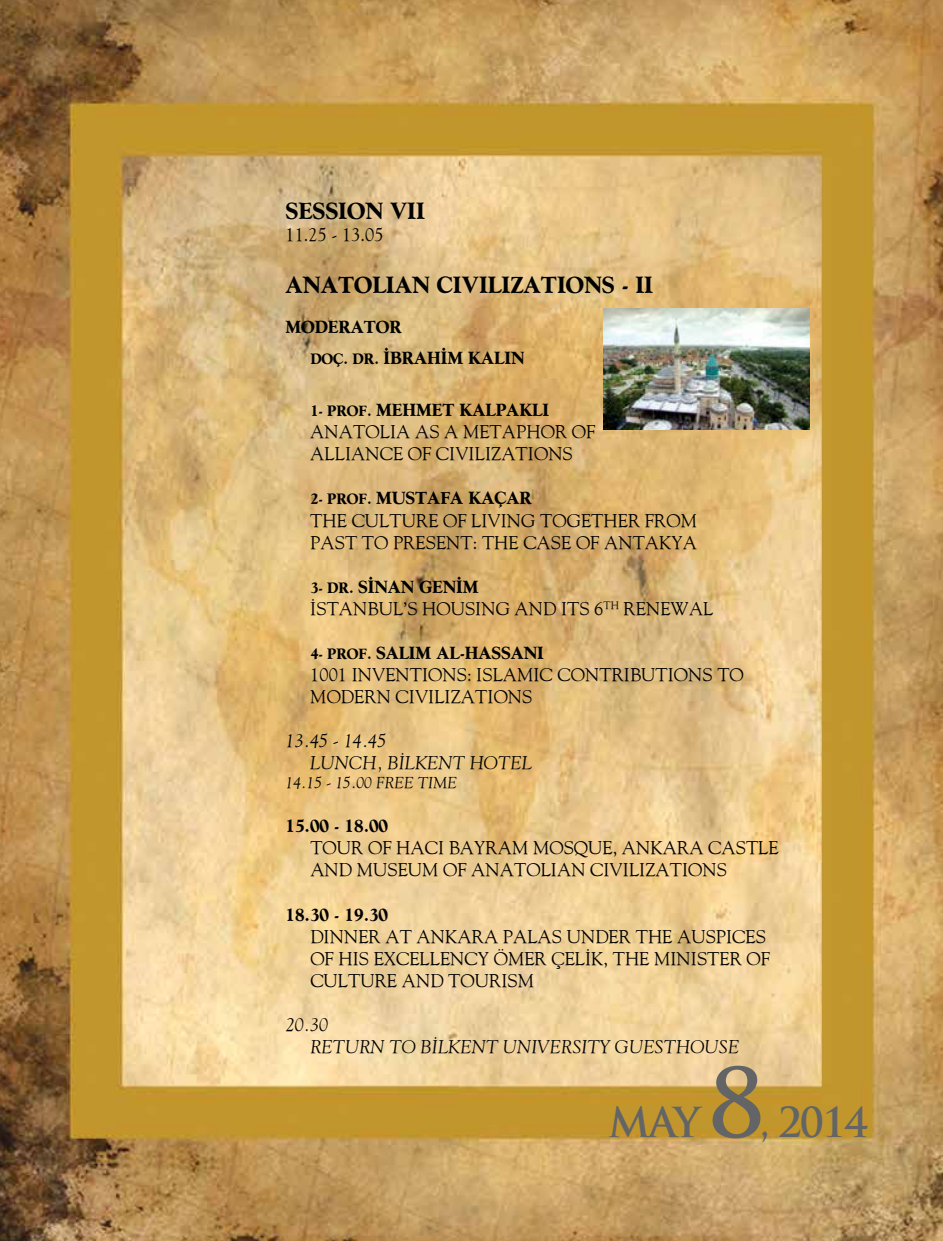
<style>
.page{position:relative;width:943px;height:1241px;background:#fff}
.page>*{position:absolute;margin:0;border:0;box-sizing:border-box;transform-origin:0 0}
.t1{font:700 92.75px "Trajan Pro";color:#636466}
.t2{font:700 40.25px "Trajan Pro";letter-spacing:-.05em;color:#636466}
.t3{font:700 24.5px "Goudy Bold TR";color:#000}
.t4{font:18.38px/22.1px "Goudy";color:#000}
.t5{font:700 18.38px/30.4px "Goudy Bold TR";color:#000}
.t6{font:italic 18.38px/22.1px "Goudy";color:#000}
.t7{font:italic 15.75px "Goudy";color:#000}
.s1{font-size:15.75px}
</style>
<div class="page">
<img style="left:0;top:0;width:943px;height:1240px">
<img style="left:603px;top:308px;width:206px;height:121px">
<h3 class="t3" style="left:285px;top:197px;width:141px">SESSION VII</h3>
<p class="t4" style="left:285px;top:223px;width:99px">11.25 - 13.05</p>
<h3 class="t3" style="left:285px;top:271px;width:369px">ANATOLIAN CIVILIZATIONS - II</h3>
<p class="t5" style="left:310px;top:312px;width:216px;text-indent:-25px">MODERATOR<br><span class="s1">DOÇ. DR.</span> İBRAHİM KALIN</p>
<p class="t5" style="left:310px;top:395px;width:240px"><span class="s1">1- PROF.</span> MEHMET KALPAKLI</p>
<p class="t4" style="left:310px;top:420px;width:286px">ANATOLIA AS A METAPHOR OF<br>ALLIANCE OF CIVILIZATIONS</p>
<p class="t5" style="left:310px;top:483px;width:223px"><span class="s1">2- PROF.</span> MUSTAFA KAÇAR</p>
<p class="t4" style="left:310px;top:509px;width:388px">THE CULTURE OF LIVING TOGETHER FROM<br>PAST TO PRESENT: THE CASE OF ANTAKYA</p>
<p class="t5" style="left:310px;top:571px;width:170px"><span class="s1">3- DR.</span> SİNAN GENİM</p>
<p class="t4" style="left:310px;top:597px;width:404px">İSTANBUL’S HOUSING AND ITS 6<sup>TH</sup> RENEWAL</p>
<p class="t5" style="left:310px;top:637px;width:235px"><span class="s1">4- PROF.</span> SALIM AL-HASSANI</p>
<p class="t4" style="left:310px;top:663px;width:435px">1001 INVENTIONS: ISLAMIC CONTRIBUTIONS TO<br>MODERN CIVILIZATIONS</p>
<p class="t6" style="left:310px;top:729px;width:223px;text-indent:-25px">13.45 - 14.45<br>LUNCH, BİLKENT HOTEL</p>
<p class="t7" style="left:285px;top:773px;width:173px">14.15 - 15.00 FREE TIME</p>
<p class="t5" style="left:285px;top:811px;width:104px">15.00 - 18.00</p>
<p class="t4" style="left:310px;top:836px;width:470px">TOUR OF HACI BAYRAM MOSQUE, ANKARA CASTLE<br>AND MUSEUM OF ANATOLIAN CIVILIZATIONS</p>
<p class="t5" style="left:285px;top:899px;width:104px">18.30 - 19.30</p>
<p class="t4" style="left:310px;top:924px;width:461px">DINNER AT ANKARA PALAS UNDER THE AUSPICES<br>OF HIS EXCELLENCY ÖMER ÇELİK, THE MINISTER OF<br>CULTURE AND TOURISM</p>
<p class="t6" style="left:310px;top:1013px;width:430px;text-indent:-25px">20.30<br>RETURN TO BİLKENT UNIVERSITY GUESTHOUSE</p>
<h2 class="t2" style="left:608px;top:1096px;width:94px">MAY</h2>
<h1 class="t1" style="left:708px;top:1045px;width:57px">8</h1>
<h2 class="t2" style="left:759px;top:1096px;width:110px">, 2014</h2>
</div>
